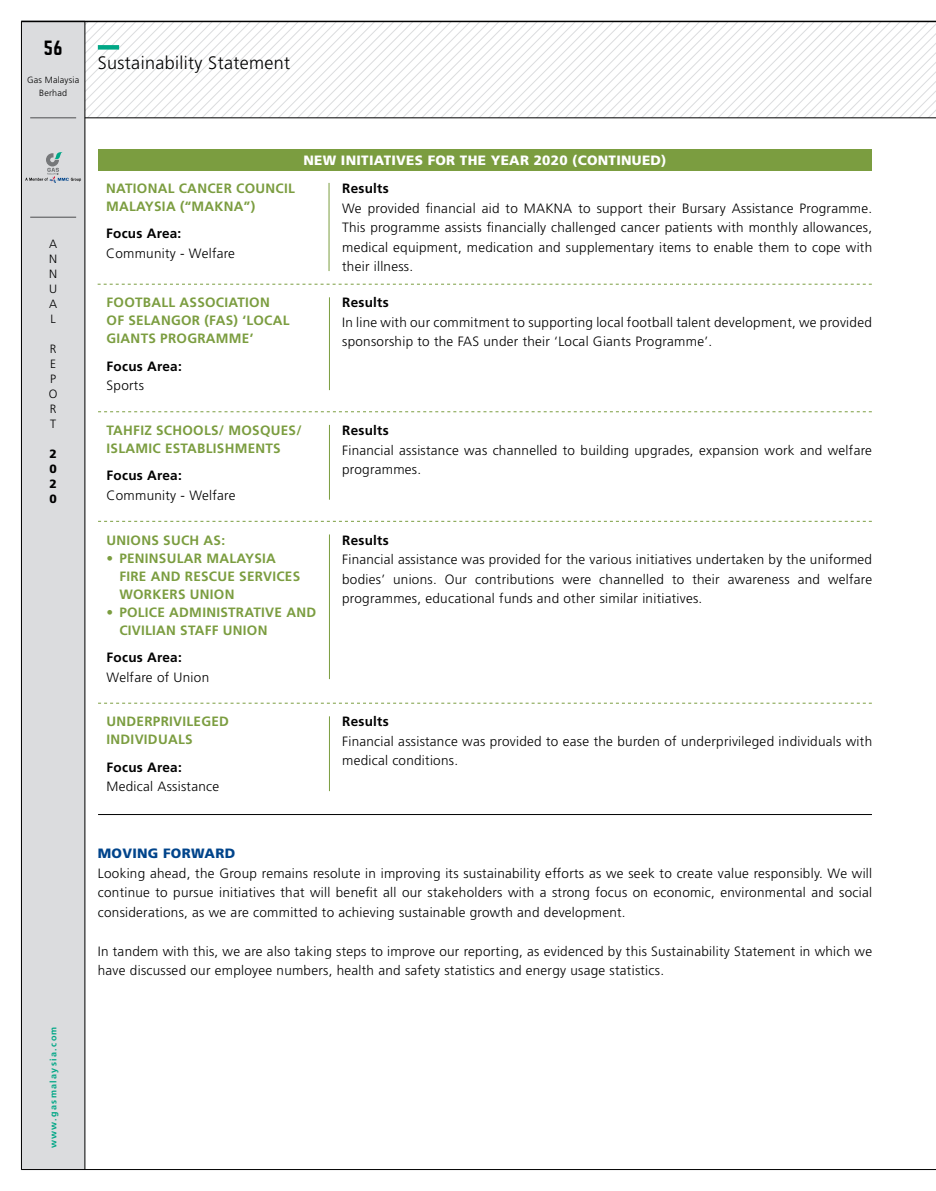
<style>
.page{position:relative;width:936px;height:1191px;background:#fff}
.page>*{position:absolute;margin:0;border:0;box-sizing:border-box;transform-origin:0 0}
.t1{font:300 18px "Frutiger LT Std";letter-spacing:.02em;color:#000}
.t2{font:18px "Norwester";color:#000}
.t3{font:300 13.5px/19.5px "Frutiger LT Std";letter-spacing:.02em;color:#000}
.t4{font:700 13.5px/18px "Frutiger LT Std";letter-spacing:.02em;color:#7b9d40}
.t5{font:700 13.5px "Frutiger LT Std";letter-spacing:.02em;color:#000}
.t6{font:900 13.5px "Frutiger LT Std";letter-spacing:.02em;color:#fff}
.t7{font:900 13.5px "Frutiger LT Std";letter-spacing:.02em;color:#00448b}
.t8{font:300 12px/15px "Frutiger LT Std";color:#000;text-align:justify}
.t9{font:900 12px/15px "Frutiger LT Std";color:#000;text-align:justify}
.t10{font:700 9px "Frutiger LT Std";letter-spacing:.15em;color:#00a786}
.t11{font:300 9px/13.5px "Frutiger LT Std";letter-spacing:.02em;color:#000;text-align:center}
</style>
<div class="page">
<svg style="left:86px;top:22px;width:41px;height:96px"></svg>
<svg style="left:132px;top:22px;width:52px;height:96px"></svg>
<svg style="left:184px;top:22px;width:148px;height:96px"></svg>
<svg style="left:332px;top:22px;width:603px;height:96px"></svg>
<div style="left:21px;top:21px;width:64px;height:1148px;background:#dbdcde"></div>
<hr style="left:85px;top:21px;width:1px;height:1148px;background:#000">
<hr style="left:30px;top:118px;width:46px;height:1px;background:#4c4d4f">
<hr style="left:30px;top:217px;width:46px;height:1px;background:#4c4d4f">
<hr style="left:21px;top:21px;width:1px;height:1148px;background:#000">
<hr style="left:21px;top:21px;width:914px;height:1px;background:#000">
<hr style="left:21px;top:1169px;width:914px;height:1px;background:#000">
<hr style="left:85px;top:118px;width:850px;height:1px;background:#000">
<svg style="left:25px;top:152px;width:56px;height:31px"></svg>
<div style="left:98px;top:45px;width:21px;height:5px;background:#00a786"></div>
<div style="left:98px;top:149px;width:773px;height:21px;background:#7b9d40"></div>
<hr style="left:328px;top:183px;width:1px;height:88px;background:#7b9d40">
<hr style="left:329px;top:297px;width:1px;height:93px;background:#7b9d40">
<hr style="left:329px;top:425px;width:1px;height:75px;background:#7b9d40">
<hr style="left:329px;top:716px;width:1px;height:75px;background:#7b9d40">
<hr style="left:329px;top:534px;width:1px;height:145px;background:#7b9d40">
<svg style="left:98px;top:411px;width:773px;height:1px"></svg>
<svg style="left:98px;top:521px;width:773px;height:1px"></svg>
<svg style="left:98px;top:703px;width:773px;height:1px"></svg>
<hr style="left:98px;top:814px;width:773px;height:1px;background:#000">
<svg style="left:98px;top:284px;width:773px;height:1px"></svg>
<h1 class="t2" style="left:44px;top:39px;width:20px">56</h1>
<p class="t11" style="left:27px;top:73px;width:53px">Gas Malaysia<br>Berhad</p>
<h1 class="t1" style="left:98px;top:53px;width:194px">Sustainability Statement</h1>
<p class="t8" style="left:49px;top:236px;width:10px">A N N U A L</p>
<p class="t8" style="left:49px;top:341px;width:10px">R E P O R T</p>
<p class="t9" style="left:49px;top:446px;width:9px">2<br>0<br>2<br>0</p>
<p class="t10" style="left:48px;top:1148px;width:123px;rotate:-90deg">www.gasmalaysia.com</p>
<p class="t6" style="left:303px;top:152px;width:364px">NEW INITIATIVES FOR THE YEAR 2020 (CONTINUED)</p>
<p class="t4" style="left:106px;top:179px;width:190px">NATIONAL CANCER COUNCIL<br>MALAYSIA (“MAKNA”)</p>
<p class="t5" style="left:342px;top:180px;width:48px">Results</p>
<p class="t3" style="left:342px;top:198px;width:531px;text-align:justify">We provided financial aid to MAKNA to support their Bursary Assistance Programme.<br>This programme assists financially challenged cancer patients with monthly allowances, medical equipment, medication and supplementary items to enable them to cope with their illness.</p>
<p class="t5" style="left:106px;top:226px;width:77px">Focus Area:</p>
<p class="t3" style="left:106px;top:244px;width:130px">Community - Welfare</p>
<p class="t4" style="left:107px;top:294px;width:184px">FOOTBALL ASSOCIATION<br>OF SELANGOR (FAS) ‘LOCAL<br>GIANTS PROGRAMME’</p>
<p class="t5" style="left:342px;top:295px;width:48px">Results</p>
<p class="t3" style="left:342px;top:313px;width:531px">In line with our commitment to supporting local football talent development, we provided sponsorship to the FAS under their ‘Local Giants Programme’.</p>
<p class="t5" style="left:107px;top:358px;width:77px">Focus Area:</p>
<p class="t3" style="left:107px;top:376px;width:39px">Sports</p>
<p class="t4" style="left:107px;top:421px;width:196px">TAHFIZ SCHOOLS/ MOSQUES/<br>ISLAMIC ESTABLISHMENTS</p>
<p class="t5" style="left:342px;top:422px;width:48px">Results</p>
<p class="t3" style="left:342px;top:440px;width:531px">Financial assistance was channelled to building upgrades, expansion work and welfare programmes.</p>
<p class="t5" style="left:107px;top:467px;width:77px">Focus Area:</p>
<p class="t3" style="left:107px;top:485px;width:130px">Community - Welfare</p>
<p class="t4" style="left:107px;top:531px;width:120px">UNIONS SUCH AS:</p>
<p class="t4" style="left:119px;top:549px;width:182px;text-indent:-13px">• PENINSULAR MALAYSIA<br>FIRE AND RESCUE SERVICES<br>WORKERS UNION</p>
<p class="t4" style="left:119px;top:603px;width:198px;text-indent:-13px">• POLICE ADMINISTRATIVE AND<br>CIVILIAN STAFF UNION</p>
<p class="t5" style="left:107px;top:649px;width:77px">Focus Area:</p>
<p class="t3" style="left:107px;top:667px;width:104px">Welfare of Union</p>
<p class="t5" style="left:342px;top:532px;width:48px">Results</p>
<p class="t3" style="left:342px;top:550px;width:531px;text-align:justify">Financial assistance was provided for the various initiatives undertaken by the uniformed bodies’ unions. Our contributions were channelled to their awareness and welfare programmes, educational funds and other similar initiatives.</p>
<p class="t4" style="left:107px;top:713px;width:124px">UNDERPRIVILEGED<br>INDIVIDUALS</p>
<p class="t5" style="left:342px;top:714px;width:48px">Results</p>
<p class="t3" style="left:342px;top:731px;width:531px">Financial assistance was provided to ease the burden of underprivileged individuals with medical conditions.</p>
<p class="t5" style="left:107px;top:759px;width:77px">Focus Area:</p>
<p class="t3" style="left:107px;top:777px;width:114px">Medical Assistance</p>
<p class="t7" style="left:98px;top:845px;width:139px">MOVING FORWARD</p>
<p class="t3" style="left:98px;top:863px;width:775px;text-align:justify">Looking ahead, the Group remains resolute in improving its sustainability efforts as we seek to create value responsibly. We will continue to pursue initiatives that will benefit all our stakeholders with a strong focus on economic, environmental and social considerations, as we are committed to achieving sustainable growth and development.</p>
<p class="t3" style="left:98px;top:941px;width:775px">In tandem with this, we are also taking steps to improve our reporting, as evidenced by this Sustainability Statement in which we have discussed our employee numbers, health and safety statistics and energy usage statistics.</p>
</div>
